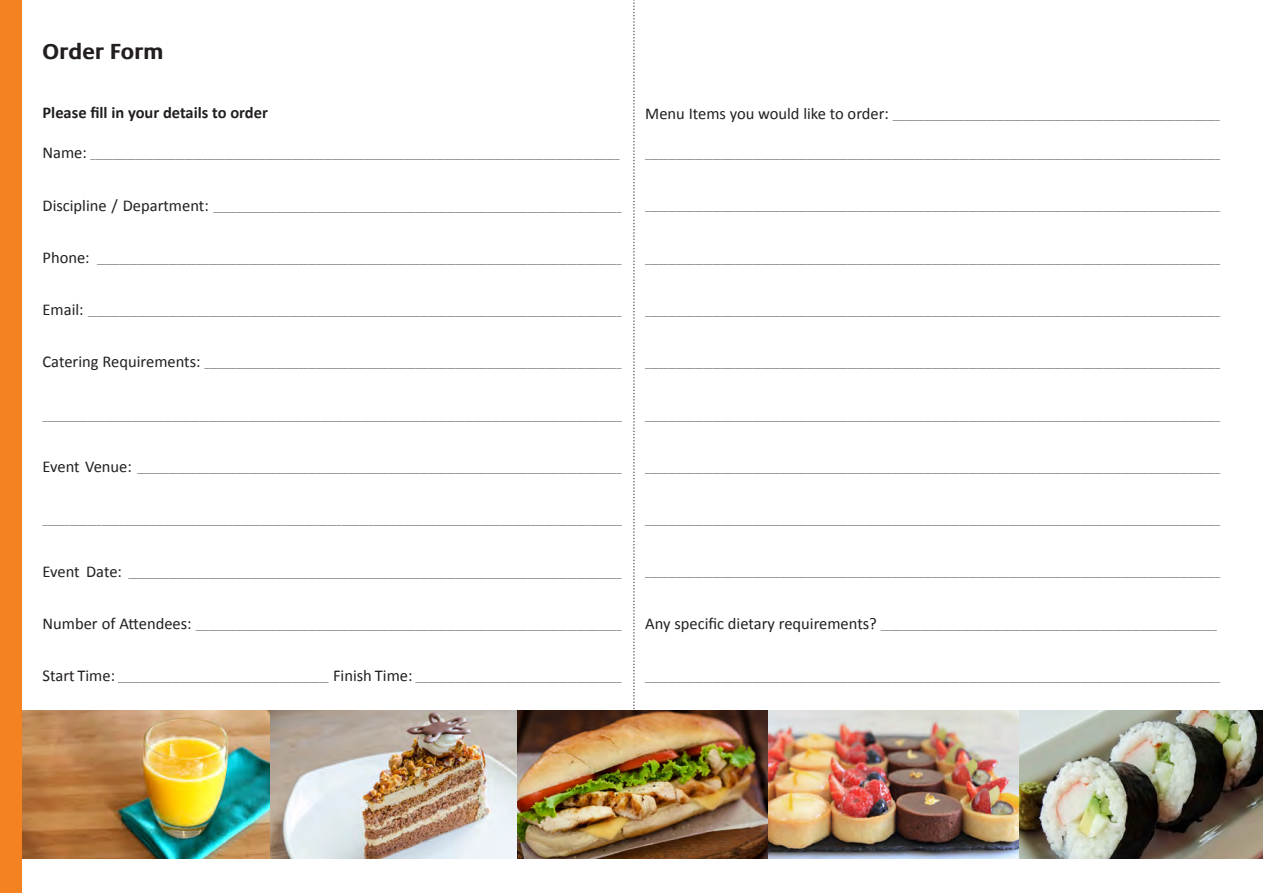
<style>
.page{position:relative;width:1263px;height:893px;background:#fff}
.page>*{position:absolute;margin:0;border:0;box-sizing:border-box;transform-origin:0 0}
.t1{font:700 22.5px "Praxis LT";color:#231f20}
.t2{font:700 16.5px "Calibri";color:#231f20}
.t3{font:9px "Calibri";color:#57585a}
.s1{font-size:16.5px;color:#231f20}
</style>
<div class="page">
<svg style="left:633px;top:0;width:2px;height:710px"></svg>
<img style="left:272px;top:710px;width:991px;height:149px">
<img style="left:21px;top:710px;width:251px;height:149px">
<div style="left:0;top:0;width:21px;height:893px;background:#f58220"></div>
<p class="t1" style="left:43px;top:39px;width:123px">Order Form</p>
<p class="t2" style="left:43px;top:102px;width:227px">Please fill in your details to order</p>
<p class="t3" style="left:43px;top:150px;width:578px"><span class="s1">Name:</span> ______________________________________________________________________________________________________________________</p>
<p class="t3" style="left:43px;top:202px;width:580px"><span class="s1">Discipline / Department:</span> ___________________________________________________________________________________________</p>
<p class="t3" style="left:43px;top:254px;width:580px"><span class="s1">Phone:</span> _____________________________________________________________________________________________________________________</p>
<p class="t3" style="left:43px;top:307px;width:580px"><span class="s1">Email:</span> _______________________________________________________________________________________________________________________</p>
<p class="t3" style="left:43px;top:359px;width:580px"><span class="s1">Catering Requirements:</span> _____________________________________________________________________________________________</p>
<p class="t3" style="left:43px;top:411px;width:581px">_________________________________________________________________________________________________________________________________</p>
<p class="t3" style="left:43px;top:463px;width:580px"><span class="s1">Event Venue:</span> ____________________________________________________________________________________________________________</p>
<p class="t3" style="left:43px;top:516px;width:581px">________________________________________________________________________________________________________________________________</p>
<p class="t3" style="left:43px;top:568px;width:580px"><span class="s1">Event Date:</span> ______________________________________________________________________________________________________________</p>
<p class="t3" style="left:43px;top:620px;width:580px"><span class="s1">Number of Attendees:</span> _______________________________________________________________________________________________</p>
<p class="t3" style="left:43px;top:672px;width:580px"><span class="s1">Start Time:</span> _______________________________________________ <span class="s1">Finish Time:</span> ______________________________________________</p>
<p class="t3" style="left:645px;top:110px;width:576px"><span class="s1">Menu Items you would like to order:</span> _________________________________________________________________________</p>
<p class="t3" style="left:645px;top:150px;width:576px">________________________________________________________________________________________________________________________________</p>
<p class="t3" style="left:645px;top:202px;width:576px">________________________________________________________________________________________________________________________________</p>
<p class="t3" style="left:645px;top:254px;width:576px">________________________________________________________________________________________________________________________________</p>
<p class="t3" style="left:645px;top:306px;width:576px">________________________________________________________________________________________________________________________________</p>
<p class="t3" style="left:645px;top:359px;width:576px">________________________________________________________________________________________________________________________________</p>
<p class="t3" style="left:645px;top:411px;width:576px">________________________________________________________________________________________________________________________________</p>
<p class="t3" style="left:645px;top:463px;width:576px">________________________________________________________________________________________________________________________________</p>
<p class="t3" style="left:645px;top:515px;width:576px">________________________________________________________________________________________________________________________________</p>
<p class="t3" style="left:645px;top:568px;width:576px">________________________________________________________________________________________________________________________________</p>
<p class="t3" style="left:645px;top:620px;width:573px"><span class="s1">Any specific dietary requirements?</span> ___________________________________________________________________________</p>
<p class="t3" style="left:645px;top:672px;width:576px">________________________________________________________________________________________________________________________________</p>
</div>
